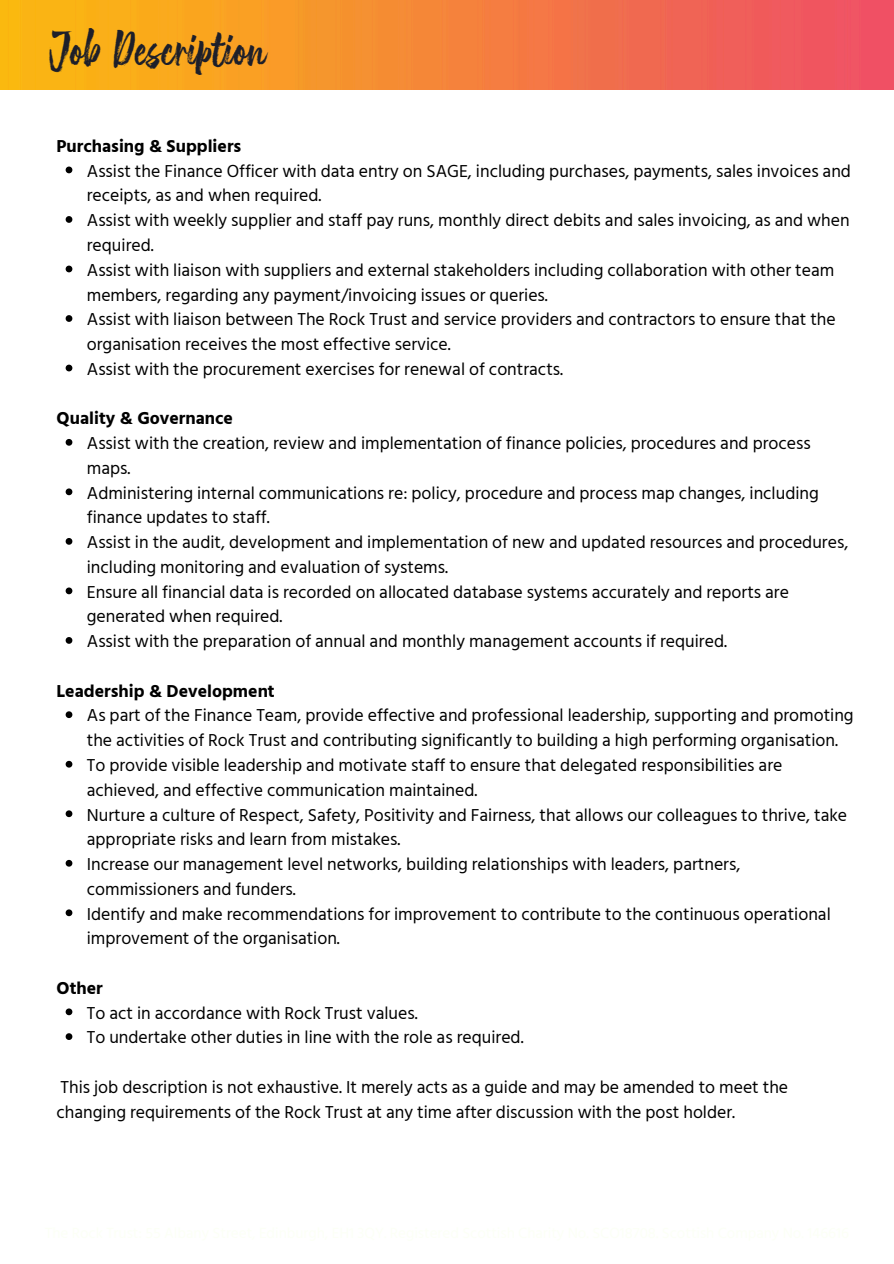
<style>
.page{position:relative;width:894px;height:1264px;background:#fff}
.page>*{position:absolute;margin:0;border:0;box-sizing:border-box;transform-origin:0 0}
.t1{font:46.5px "The Friday Stroke";color:#1d1f2a}
.t2{font:17.7px/24.8px "Hind Siliguri";color:#000}
.t3{font:700 17.7px "Hind Siliguri";color:#000}
</style>
<div class="page">
<img style="left:0;top:0;width:893px;height:89px">
<svg style="left:66px;top:166px;width:6px;height:7px"></svg>
<svg style="left:66px;top:216px;width:6px;height:7px"></svg>
<svg style="left:66px;top:265px;width:6px;height:7px"></svg>
<svg style="left:66px;top:315px;width:6px;height:7px"></svg>
<svg style="left:66px;top:364px;width:6px;height:7px"></svg>
<svg style="left:66px;top:439px;width:6px;height:6px"></svg>
<svg style="left:66px;top:488px;width:6px;height:7px"></svg>
<svg style="left:66px;top:538px;width:6px;height:6px"></svg>
<svg style="left:66px;top:587px;width:6px;height:7px"></svg>
<svg style="left:66px;top:637px;width:6px;height:6px"></svg>
<svg style="left:66px;top:711px;width:6px;height:7px"></svg>
<svg style="left:66px;top:760px;width:6px;height:7px"></svg>
<svg style="left:66px;top:810px;width:6px;height:7px"></svg>
<svg style="left:66px;top:859px;width:6px;height:7px"></svg>
<svg style="left:66px;top:909px;width:6px;height:7px"></svg>
<svg style="left:66px;top:1008px;width:6px;height:7px"></svg>
<svg style="left:66px;top:1033px;width:6px;height:6px"></svg>
<h2 class="t1" style="left:49px;top:21px;width:219px">Job Description</h2>
<p class="t3" style="left:57px;top:135px;width:186px">Purchasing &amp; Suppliers</p>
<p class="t2" style="left:87px;top:158px;width:765px">Assist the Finance Officer with data entry on SAGE, including purchases, payments, sales invoices and receipts, as and when required.</p>
<p class="t2" style="left:87px;top:208px;width:764px">Assist with weekly supplier and staff pay runs, monthly direct debits and sales invoicing, as and when required.</p>
<p class="t2" style="left:87px;top:257px;width:748px">Assist with liaison with suppliers and external stakeholders including collaboration with other team members, regarding any payment/invoicing issues or queries.</p>
<p class="t2" style="left:87px;top:307px;width:750px">Assist with liaison between The Rock Trust and service providers and contractors to ensure that the organisation receives the most effective service.</p>
<p class="t2" style="left:87px;top:356px;width:477px">Assist with the procurement exercises for renewal of contracts.</p>
<p class="t3" style="left:57px;top:408px;width:178px">Quality &amp; Governance</p>
<p class="t2" style="left:87px;top:430px;width:725px">Assist with the creation, review and implementation of finance policies, procedures and process maps.</p>
<p class="t2" style="left:87px;top:480px;width:733px">Administering internal communications re: policy, procedure and process map changes, including finance updates to staff.</p>
<p class="t2" style="left:87px;top:529px;width:762px">Assist in the audit, development and implementation of new and updated resources and procedures, including monitoring and evaluation of systems.</p>
<p class="t2" style="left:87px;top:579px;width:703px">Ensure all financial data is recorded on allocated database systems accurately and reports are generated when required.</p>
<h2 class="t2" style="left:87px;top:628px;width:641px">Assist with the preparation of annual and monthly management accounts if required.</h2>
<p class="t3" style="left:57px;top:680px;width:220px">Leadership &amp; Development</p>
<p class="t2" style="left:87px;top:703px;width:768px">As part of the Finance Team, provide effective and professional leadership, supporting and promoting the activities of Rock Trust and contributing significantly to building a high performing organisation.</p>
<p class="t2" style="left:87px;top:752px;width:697px">To provide visible leadership and motivate staff to ensure that delegated responsibilities are achieved, and effective communication maintained.</p>
<p class="t2" style="left:87px;top:802px;width:761px">Nurture a culture of Respect, Safety, Positivity and Fairness, that allows our colleagues to thrive, take appropriate risks and learn from mistakes.</p>
<p class="t2" style="left:87px;top:851px;width:655px">Increase our management level networks, building relationships with leaders, partners, commissioners and funders.</p>
<h2 class="t2" style="left:87px;top:901px;width:745px">Identify and make recommendations for improvement to contribute to the continuous operational improvement of the organisation.</h2>
<p class="t3" style="left:57px;top:977px;width:48px">Other</p>
<p class="t2" style="left:87px;top:1000px;width:332px">To act in accordance with Rock Trust values.</p>
<h2 class="t2" style="left:87px;top:1024px;width:438px">To undertake other duties in line with the role as required.</h2>
<p class="t2" style="left:57px;top:1074px;width:733px">This job description is not exhaustive. It merely acts as a guide and may be amended to meet the changing requirements of the Rock Trust at any time after discussion with the post holder.</p>
</div>
